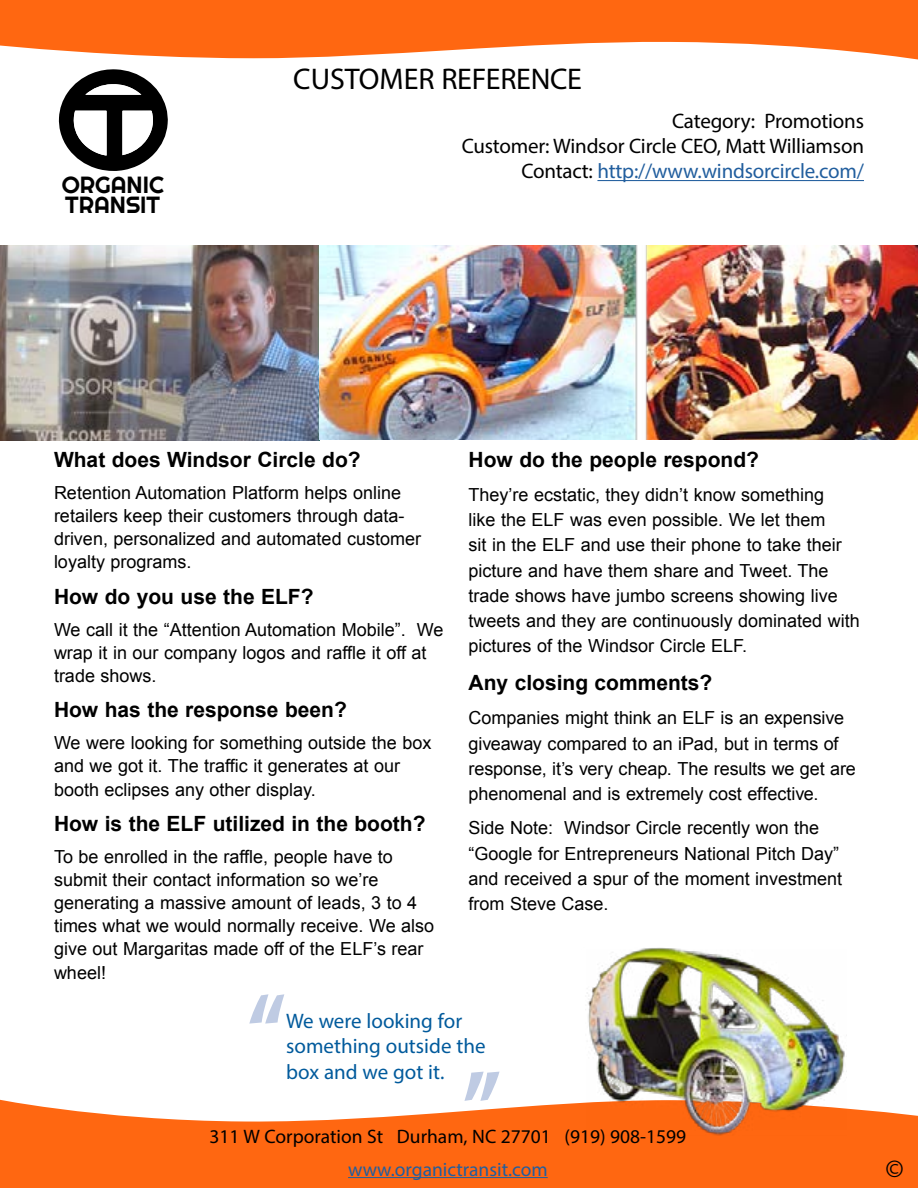
<style>
.page{position:relative;width:918px;height:1188px;background:#fff}
.page>*{position:absolute;margin:0;border:0;box-sizing:border-box;transform-origin:0 0}
.t1{font:30px "Myriad Pro";letter-spacing:-.01em;color:#000}
.t2{font:27px "Myriad Pro";color:#000}
.t3{font:23.4px/19.6px "Righteous";color:#000}
.t4{font:700 21px "Arial";color:#000}
.t5{font:21px/25.2px "Myriad Pro";letter-spacing:-.01em;color:#000;text-align:right}
.t6{font:21px/25.2px "Myriad Pro";color:#005a9c}
.t7{font:19.5px "Myriad Pro";color:#010000}
.t8{font:19.5px "Myriad Pro";color:#215e9e}
.t9{font:18px/23.1px "Arial";color:#000}
.s1{color:#215e9e}
</style>
<div class="page">
<svg style="left:0;top:1099px;width:918px;height:89px;background:#fe7b30"></svg>
<img style="left:581px;top:948px;width:266px;height:188px">
<img style="left:0;top:245px;width:918px;height:196px">
<svg style="left:0;top:0;width:918px;height:60px;fill:#ff6711"></svg>
<svg style="left:464px;top:1072px;width:35px;height:29px"></svg>
<svg style="left:249px;top:994px;width:35px;height:30px"></svg>
<hr style="left:597px;top:180px;width:267px;height:1px;background:#215e9e">
<hr style="left:348px;top:1177px;width:200px;height:1px;background:#215e9e">
<svg style="left:58px;top:69px;width:110px;height:102px"></svg>
<p class="t3" style="left:62px;top:175px;width:104px">ORGANIC<br>TRANSIT</p>
<h1 class="t1" style="left:293px;top:61px;width:290px">CUSTOMER REFERENCE</h1>
<p class="t5" style="left:462px;top:108px;width:404px">Category: Promotions<br>Customer: Windsor Circle CEO, Matt Williamson<br>Contact: <span class="s1">http://www.windsorcircle.com/</span></p>
<p class="t4" style="left:54px;top:445px;width:308px">What does Windsor Circle do?</p>
<p class="t9" style="left:54px;top:481px;width:369px">Retention Automation Platform helps online retailers keep their customers through data&shy;driven, personalized and automated customer loyalty programs.</p>
<p class="t4" style="left:54px;top:582px;width:261px">How do you use the ELF?</p>
<p class="t9" style="left:54px;top:618px;width:391px">We call it the “Attention Automation Mobile”. We wrap it in our company logos and raffle it off at trade shows.</p>
<p class="t4" style="left:54px;top:696px;width:294px">How has the response been?</p>
<p class="t9" style="left:54px;top:732px;width:379px">We were looking for something outside the box and we got it. The traffic it generates at our booth eclipses any other display.</p>
<p class="t4" style="left:54px;top:810px;width:373px">How is the ELF utilized in the booth?</p>
<p class="t9" style="left:54px;top:846px;width:382px">To be enrolled in the raffle, people have to submit their contact information so we’re generating a massive amount of leads, 3 to 4 times what we would normally receive. We also give out Margaritas made off of the ELF’s rear wheel!</p>
<p class="t4" style="left:469px;top:445px;width:292px">How do the people respond?</p>
<p class="t9" style="left:469px;top:482px;width:393px;line-height:25.2px">They’re ecstatic, they didn’t know something<br>like the ELF was even possible. We let them<br>sit in the ELF and use their phone to take their picture and have them share and Tweet. The trade shows have jumbo screens showing live tweets and they are continuously dominated with pictures of the Windsor Circle ELF.</p>
<p class="t4" style="left:469px;top:669px;width:245px">Any closing comments?</p>
<p class="t9" style="left:469px;top:706px;width:389px;line-height:25.2px">Companies might think an ELF is an expensive giveaway compared to an iPad, but in terms of response, it’s very cheap. The results we get are phenomenal and is extremely cost effective.</p>
<p class="t9" style="left:469px;top:816px;width:375px;line-height:25.2px">Side Note: Windsor Circle recently won the “Google for Entrepreneurs National Pitch Day” and received a spur of the moment investment from Steve Case.</p>
<p class="t6" style="left:286px;top:1008px;width:201px">We were looking for something outside the box and we got it.</p>
<p class="t7" style="left:210px;top:1124px;width:478px">311 W Corporation St Durham, NC 27701 (919) 908-1599</p>
<p class="t8" style="left:348px;top:1157px;width:201px">www.organictransit.com</p>
<h2 class="t2" style="left:886px;top:1152px;width:20px">©</h2>
</div>
